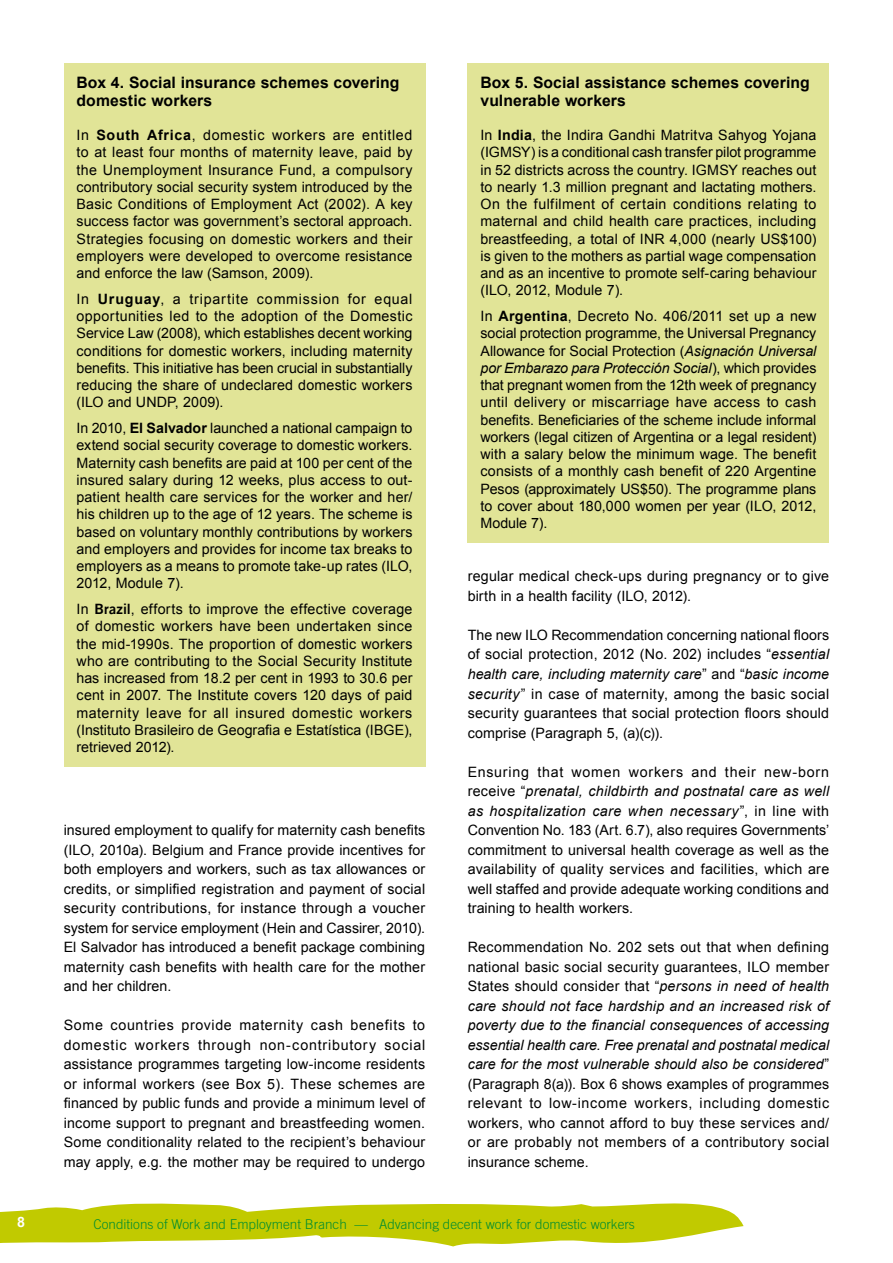
<style>
.page{position:relative;width:893px;height:1263px;background:#fff}
.page>*{position:absolute;margin:0;border:0;box-sizing:border-box;transform-origin:0 0}
.boxfigtitre_dwpb{font:700 15.75px/18px "Arial";letter-spacing:.005em;color:#000}
.box_dwbp{font:14.25px/17.2px "Arial";letter-spacing:.005em;color:#000;text-align:justify}
.txt_dwpb{font:14.25px/19.5px "Arial";letter-spacing:.015em;color:#000;text-align:justify}
.t1{font:700 14.25px "Arial";color:#fff}
.t2{font:300 13.5px "Trade Gothic LT Com";color:#008d30}
.s1{font-weight:700}
.s2{font-family:"Trade Gothic LT Com Bd 2"}
.s3{font-style:italic}
</style>
<div class="page">
<svg style="left:0;top:1203px;width:744px;height:44px"></svg>
<div style="left:468px;top:64px;width:361px;height:479px;background:#e1e497"></div>
<div style="left:64px;top:64px;width:361px;height:703px;background:#e1e497"></div>
<p class="boxfigtitre_dwpb" style="left:77px;top:74px;width:324px">Box 4. Social insurance schemes covering domestic workers</p>
<p class="box_dwbp" style="left:77px;top:127px;width:337px">In <span class="s1">South Africa</span>, domestic workers are entitled to at least four months of maternity leave, paid by the Unemployment Insurance Fund, a compulsory contributory social security system introduced by the Basic Conditions of Employment Act (2002). A key success factor was government’s sectoral approach.<br>Strategies focusing on domestic workers and their employers were developed to overcome resistance and enforce the law (Samson, 2009).</p>
<p class="box_dwbp" style="left:77px;top:290px;width:337px">In <span class="s1">Uruguay</span>, a tripartite commission for equal opportunities led to the adoption of the Domestic Service Law (2008), which establishes decent working conditions for domestic workers, including maternity benefits. This initiative has been crucial in substantially reducing the share of undeclared domestic workers (ILO and UNDP, 2009).</p>
<p class="box_dwbp" style="left:77px;top:420px;width:337px">In 2010, <span class="s1">El Salvador</span> launched a national campaign to extend social security coverage to domestic workers.<br>Maternity cash benefits are paid at 100 per cent of the insured salary during 12 weeks, plus access to out&shy;patient health care services for the worker and her/ his children up to the age of 12 years. The scheme is based on voluntary monthly contributions by workers and employers and provides for income tax breaks to employers as a means to promote take-up rates (ILO, 2012, Module 7).</p>
<p class="box_dwbp" style="left:77px;top:601px;width:337px">In <span class="s2">Brazil</span>, efforts to improve the effective coverage of domestic workers have been undertaken since the mid-1990s. The proportion of domestic workers who are contributing to the Social Security Institute has increased from 18.2 per cent in 1993 to 30.6 per cent in 2007. The Institute covers 120 days of paid maternity leave for all insured domestic workers (Instituto Brasileiro de Geografia e Estatística (IBGE), retrieved 2012).</p>
<p class="txt_dwpb" style="left:64px;top:820px;width:363px">insured employment to qualify for maternity cash benefits (ILO, 2010a). Belgium and France provide incentives for both employers and workers, such as tax allowances or credits, or simplified registration and payment of social security contributions, for instance through a voucher system for service employment (Hein and Cassirer, 2010).<br>El Salvador has introduced a benefit package combining maternity cash benefits with health care for the mother and her children.</p>
<p class="txt_dwpb" style="left:64px;top:1015px;width:363px">Some countries provide maternity cash benefits to domestic workers through non-contributory social assistance programmes targeting low-income residents or informal workers (see Box 5). These schemes are financed by public funds and provide a minimum level of income support to pregnant and breastfeeding women.<br>Some conditionality related to the recipient’s behaviour may apply, e.g. the mother may be required to undergo</p>
<p class="boxfigtitre_dwpb" style="left:480px;top:74px;width:331px">Box 5. Social assistance schemes covering vulnerable workers</p>
<p class="box_dwbp" style="left:480px;top:127px;width:337px">In <span class="s1">India</span>, the Indira Gandhi Matritva Sahyog Yojana (IGMSY) is a conditional cash transfer pilot programme in 52 districts across the country. IGMSY reaches out to nearly 1.3 million pregnant and lactating mothers.<br>On the fulfilment of certain conditions relating to maternal and child health care practices, including breastfeeding, a total of INR 4,000 (nearly US$100) is given to the mothers as partial wage compensation and as an incentive to promote self-caring behaviour (ILO, 2012, Module 7).</p>
<p class="box_dwbp" style="left:480px;top:308px;width:337px">In <span class="s1">Argentina</span>, Decreto No. 406/2011 set up a new social protection programme, the Universal Pregnancy Allowance for Social Protection (<span class="s3">Asignación Universal por Embarazo para Protección Social</span>), which provides that pregnant women from the 12th week of pregnancy until delivery or miscarriage have access to cash benefits. Beneficiaries of the scheme include informal workers (legal citizen of Argentina or a legal resident) with a salary below the minimum wage. The benefit consists of a monthly cash benefit of 220 Argentine Pesos (approximately US$50). The programme plans to cover about 180,000 women per year (ILO, 2012, Module 7).</p>
<p class="txt_dwpb" style="left:468px;top:567px;width:363px">regular medical check-ups during pregnancy or to give birth in a health facility (ILO, 2012).</p>
<p class="txt_dwpb" style="left:468px;top:625px;width:363px">The new ILO Recommendation concerning national floors of social protection, 2012 (No. 202) includes “<span class="s3">essential health care, including maternity care</span>” and “<span class="s3">basic income security</span>” in case of maternity, among the basic social security guarantees that social protection floors should comprise (Paragraph 5, (a)(c)).</p>
<p class="txt_dwpb" style="left:468px;top:762px;width:363px">Ensuring that women workers and their new-born receive “<span class="s3">prenatal, childbirth and postnatal care as well as hospitalization care when necessary</span>”, in line with Convention No. 183 (Art. 6.7), also requires Governments’ commitment to universal health coverage as well as the availability of quality services and facilities, which are well staffed and provide adequate working conditions and training to health workers.</p>
<p class="txt_dwpb" style="left:468px;top:937px;width:363px">Recommendation No. 202 sets out that when defining national basic social security guarantees, ILO member States should consider that “<span class="s3">persons in need of health care should not face hardship and an increased risk of poverty due to the financial consequences of accessing essential health care. Free prenatal and postnatal medical care for the most vulnerable should also be considered</span>” (Paragraph 8(a)). Box 6 shows examples of programmes relevant to low-income workers, including domestic workers, who cannot afford to buy these services and/ or are probably not members of a contributory social insurance scheme.</p>
<p class="t1" style="left:17px;top:1212px;width:9px">8</p>
<p class="t2" style="left:94px;top:1216px;width:543px">Conditions of Work and Employment Branch — Advancing decent work for domestic workers</p>
</div>
